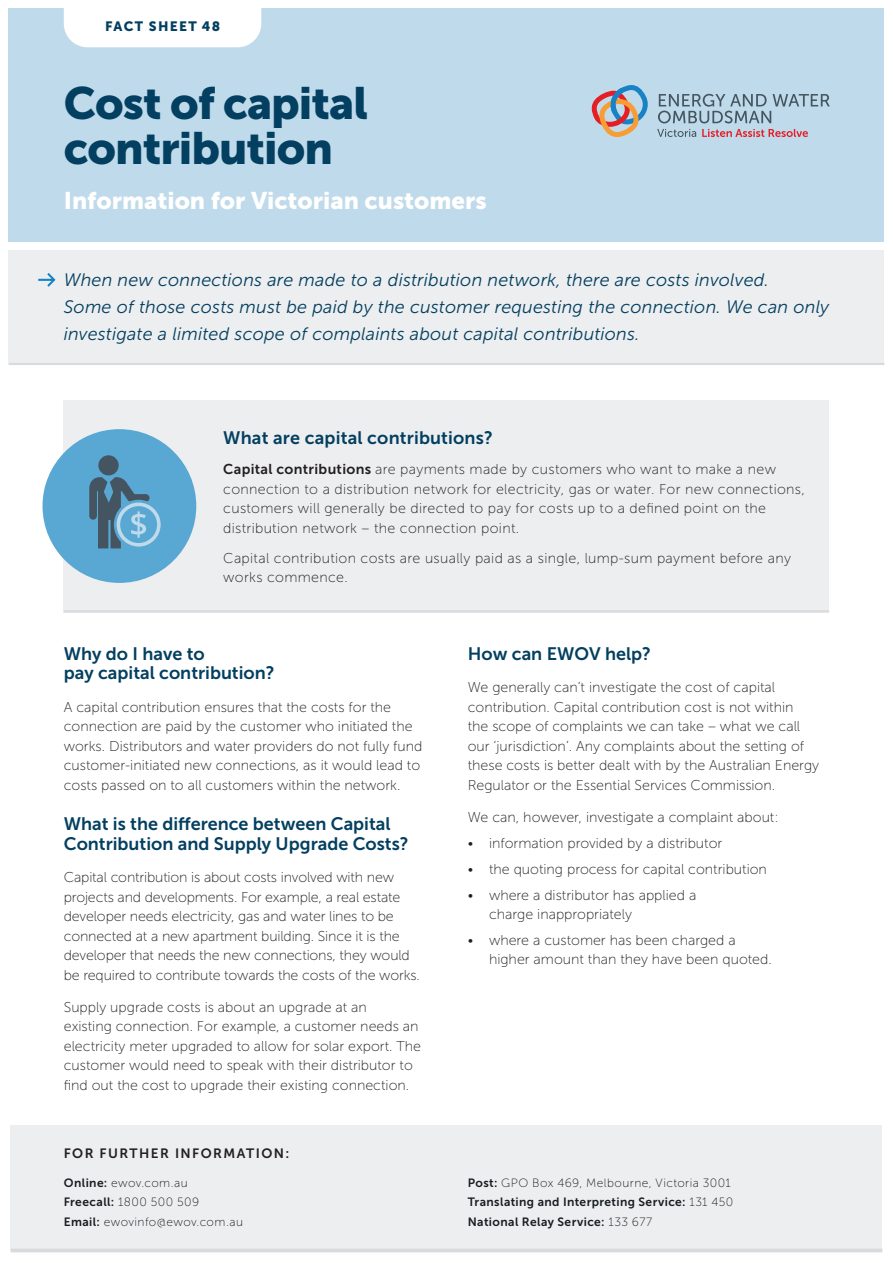
<style>
.page{position:relative;width:893px;height:1263px;background:#fff}
.page>*{position:absolute;margin:0;border:0;box-sizing:border-box;transform-origin:0 0}
.t1{font:45px/45px "Museo Sans 900";letter-spacing:-.02em;color:#033f60}
.t2{font:24px "Museo Sans 900";color:#fff}
.t3{font:italic 18px/27px "Museo Sans 300";letter-spacing:.01em;color:#033f60}
.t4{font:18px/19.5px "Museo Sans 700";color:#033f60}
.t5{font:14.25px/19.5px "Museo Sans 100";color:#231f20}
.t6{font:14.25px/19.5px "Museo Sans 100";letter-spacing:.02em;color:#231f20}
.t7{font:13.5px "Museo Sans 700";letter-spacing:.105em;color:#231f20}
.t8{font:13.5px "Museo Sans 900";letter-spacing:.1em;color:#033f60}
.t9{font:12px/19.5px "Museo Sans 100";letter-spacing:.035em;color:#181d21}
.t10{font:12px/19.5px "Museo Sans 700";letter-spacing:.035em;color:#181d21}
.s1{font-family:"Museo Sans 700"}
.s2{font-family:"Museo Sans 100"}
</style>
<div class="page">
<div style="left:9px;top:9px;width:875px;height:233px;background:#bfdaea"></div>
<div style="left:64px;top:9px;width:197px;height:38px;background:#fff"></div>
<svg style="left:658px;top:94px;width:172px;height:29px"></svg>
<svg style="left:657px;top:129px;width:39px;height:8px"></svg>
<svg style="left:702px;top:129px;width:106px;height:8px"></svg>
<svg style="left:592px;top:85px;width:56px;height:52px"></svg>
<div style="left:9px;top:251px;width:875px;height:112px;background:#edeeef"></div>
<hr style="left:9px;top:363px;width:875px;height:2px;background:#d8dadc">
<svg style="left:38px;top:273px;width:18px;height:14px"></svg>
<div style="left:11px;top:1125px;width:871px;height:125px;background:#edeeef"></div>
<hr style="left:11px;top:1248px;width:871px;height:4px;background:#d8dadc">
<div style="left:64px;top:400px;width:765px;height:212px;background:#edeeef"></div>
<hr style="left:64px;top:610px;width:765px;height:2px;background:#d8dadc">
<div style="left:43px;top:429px;width:153px;height:154px;background:#59a8d4;border-radius:50%"></div>
<div style="left:98px;top:455px;width:21px;height:20px;background:#445460;border-radius:50%"></div>
<svg style="left:89px;top:477px;width:72px;height:71px"></svg>
<p class="t8" style="left:105px;top:19px;width:117px">FACT SHEET 48</p>
<h1 class="t1" style="left:64px;top:80px;width:306px">Cost of capital contribution</h1>
<h2 class="t2" style="left:64px;top:187px;width:424px">Information for Victorian customers</h2>
<p class="t3" style="left:64px;top:266px;width:767px">When new connections are made to a distribution network, there are costs involved.<br>Some of those costs must be paid by the customer requesting the connection. We can only investigate a limited scope of complaints about capital contributions.</p>
<p class="t4" style="left:223px;top:428px;width:271px">What are capital contributions?</p>
<p class="t6" style="left:223px;top:460px;width:583px"><span class="s1">Capital contributions</span> are payments made by customers who want to make a new connection to a distribution network for electricity, gas or water. For new connections, customers will generally be directed to pay for costs up to a defined point on the distribution network – the connection point.</p>
<p class="t6" style="left:223px;top:548px;width:569px">Capital contribution costs are usually paid as a single, lump-sum payment before any works commence.</p>
<p class="t4" style="left:64px;top:644px;width:212px">Why do I have to<br>pay capital contribution?</p>
<p class="t5" style="left:64px;top:697px;width:360px">A capital contribution ensures that the costs for the connection are paid by the customer who initiated the works. Distributors and water providers do not fully fund customer-initiated new connections, as it would lead to costs passed on to all customers within the network.</p>
<p class="t4" style="left:64px;top:814px;width:346px">What is the difference between Capital<br>Contribution and Supply Upgrade Costs?</p>
<p class="t5" style="left:64px;top:868px;width:358px">Capital contribution is about costs involved with new projects and developments. For example, a real estate developer needs electricity, gas and water lines to be connected at a new apartment building. Since it is the developer that needs the new connections, they would be required to contribute towards the costs of the works.</p>
<p class="t5" style="left:64px;top:997px;width:359px">Supply upgrade costs is about an upgrade at an<br>existing connection. For example, a customer needs an electricity meter upgraded to allow for solar export. The customer would need to speak with their distributor to find out the cost to upgrade their existing connection.</p>
<p class="t4" style="left:468px;top:644px;width:185px">How can EWOV help?</p>
<p class="t5" style="left:468px;top:678px;width:353px">We generally can’t investigate the cost of capital contribution. Capital contribution cost is not within<br>the scope of complaints we can take – what we call our ‘jurisdiction’. Any complaints about the setting of these costs is better dealt with by the Australian Energy Regulator or the Essential Services Commission.</p>
<p class="t5" style="left:468px;top:807px;width:312px">We can, however, investigate a complaint about:</p>
<p class="t5" style="left:468px;top:833px;width:256px">• information provided by a distributor</p>
<p class="t5" style="left:468px;top:859px;width:301px">• the quoting process for capital contribution</p>
<p class="t5" style="left:489px;top:885px;width:209px;text-indent:-21px">• where a distributor has applied a charge inappropriately</p>
<p class="t5" style="left:489px;top:930px;width:284px;text-indent:-21px">• where a customer has been charged a higher amount than they have been quoted.</p>
<p class="t7" style="left:64px;top:1146px;width:227px">FOR FURTHER INFORMATION:</p>
<p class="t9" style="left:64px;top:1173px;width:181px"><span class="s1">Online:</span> ewov.com.au<br><span class="s1">Freecall:</span> 1800 500 509<br><span class="s1">Email:</span> ewovinfo@ewov.com.au</p>
<p class="t9" style="left:468px;top:1173px;width:265px"><span class="s1">Post:</span> GPO Box 469, Melbourne, Victoria 3001</p>
<p class="t10" style="left:468px;top:1192px;width:267px">Translating and Interpreting Service: <span class="s2">131 450<br></span>National Relay Service: <span class="s2">133 677</span></p>
</div>
